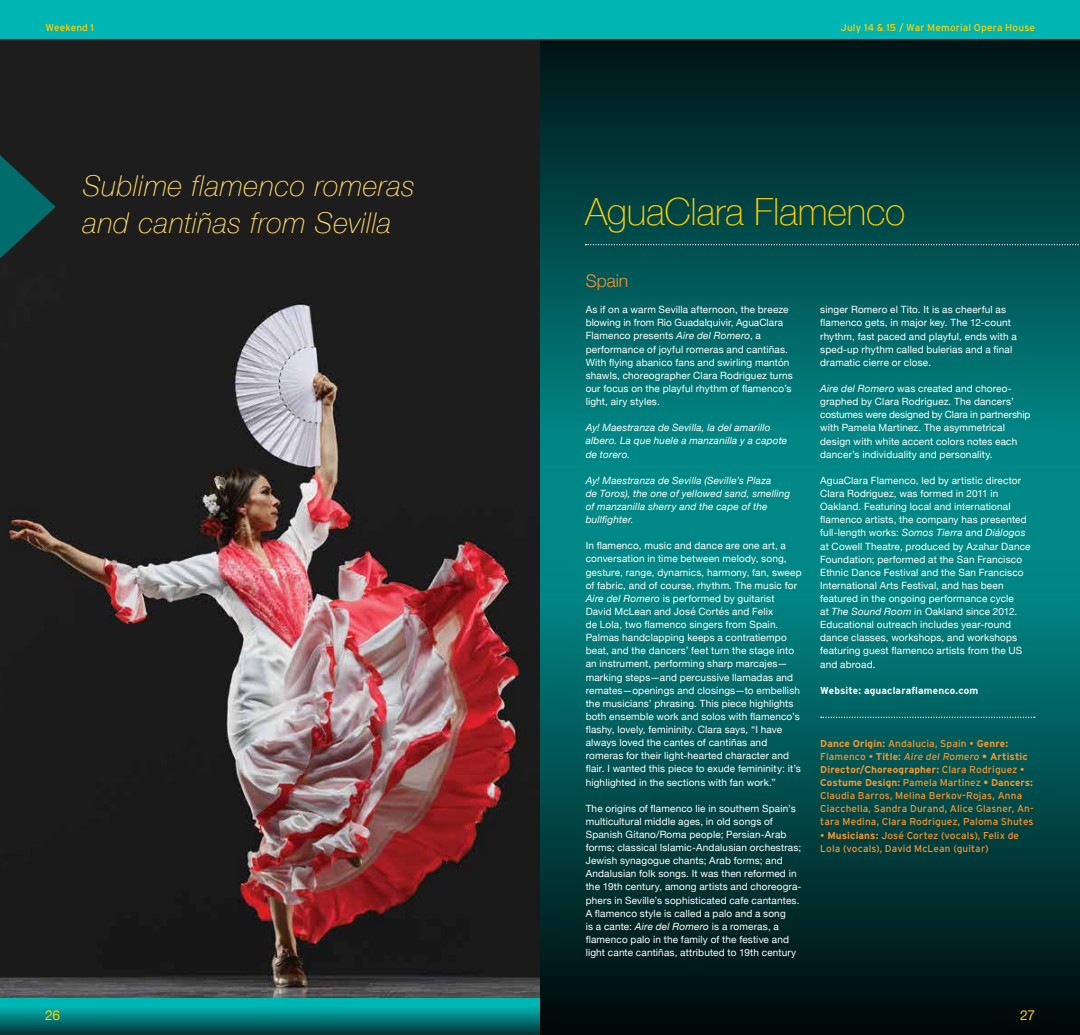
<style>
.page{position:relative;width:1080px;height:1035px;background:#fff}
.page>*{position:absolute;margin:0;border:0;box-sizing:border-box;transform-origin:0 0}
.t1{font:100 37.5px "Helvetica Neue";letter-spacing:-.005em;color:#ffcf01}
.t2{font:italic 100 28.75px/36.2px "Helvetica Neue";letter-spacing:.02em;color:#ffdb69}
.t3{font:300 17.5px "Helvetica Neue";color:#f7942d}
.t4{font:13.75px "Helvetica Neue";color:#ffcf01}
.t5{font:10px/13.1px "Helvetica Neue";letter-spacing:.015em;color:#fff}
.t6{font:10px/13.1px "Interstate";letter-spacing:.015em;color:#f7942d}
.t7{font:italic 10px/13.1px "Helvetica Neue";letter-spacing:.02em;color:#fff}
.t8{font:10px "Interstate";letter-spacing:.015em;color:#ffcf01}
.t9{font:700 10px "Interstate";letter-spacing:.015em;color:#fff}
.s1{font-style:italic}
.s2{font-weight:700}
</style>
<div class="page">
<img style="left:0;top:39px;width:540px;height:960px">
<svg style="left:540px;top:39px;width:540px;height:396px;background:#004c4b"></svg>
<svg style="left:540px;top:435px;width:540px;height:600px;background:#005656"></svg>
<div style="left:0;top:0;width:1080px;height:39px;background:#00b6b5"></div>
<svg style="left:821px;top:717px;width:214px;height:1px"></svg>
<svg style="left:586px;top:244px;width:494px;height:1px"></svg>
<div style="left:0;top:999px;width:540px;height:36px;background:#00b6b5"></div>
<svg style="left:0;top:1009px;width:540px;height:26px;background:#006d6c"></svg>
<hr style="left:0;top:144px;width:1px;height:125px;background:#006c6c">
<svg style="left:0;top:155px;width:56px;height:103px;background:#0e4444"></svg>
<p class="t8" style="left:45px;top:21px;width:50px">Weekend 1</p>
<p class="t8" style="left:841px;top:21px;width:196px">July 14 &amp; 15 / War Memorial Opera House</p>
<h2 class="t2" style="left:83px;top:167px;width:334px">Sublime flamenco romeras and cantiñas from Sevilla</h2>
<h3 class="t4" style="left:45px;top:1005px;width:17px">26</h3>
<h1 class="t1" style="left:585px;top:183px;width:322px">AguaClara Flamenco</h1>
<h3 class="t3" style="left:586px;top:267px;width:44px">Spain</h3>
<p class="t5" style="left:586px;top:304px;width:209px">As if on a warm Sevilla afternoon, the breeze blowing in from Rio Guadalquivir, AguaClara Flamenco presents <span class="s1">Aire del Romero</span>, a performance of joyful romeras and cantiñas.<br>With flying abanico fans and swirling mantón shawls, choreographer Clara Rodriguez turns our focus on the playful rhythm of flamenco’s light, airy styles.</p>
<p class="t7" style="left:586px;top:422px;width:203px">Ay! Maestranza de Sevilla, la del amarillo albero. La que huele a manzanilla y a capote de torero.</p>
<p class="t7" style="left:586px;top:474px;width:206px">Ay! Maestranza de Sevilla (Seville’s Plaza<br>de Toros), the one of yellowed sand, smelling of manzanilla sherry and the cape of the bullfighter.</p>
<p class="t5" style="left:586px;top:540px;width:217px">In flamenco, music and dance are one art, a conversation in time between melody, song, gesture, range, dynamics, harmony, fan, sweep of fabric, and of course, rhythm. The music for <span class="s1">Aire del Romero</span> is performed by guitarist David McLean and José Cortés and Felix<br>de Lola, two flamenco singers from Spain.<br>Palmas handclapping keeps a contratiempo beat, and the dancers’ feet turn the stage into an instrument, performing sharp marcajes— marking steps—and percussive llamadas and remates—openings and closings—to embellish the musicians’ phrasing. This piece highlights both ensemble work and solos with flamenco’s flashy, lovely, femininity. Clara says, “I have always loved the cantes of cantiñas and romeras for their light-hearted character and flair. I wanted this piece to exude femininity: it’s highlighted in the sections with fan work.”</p>
<p class="t5" style="left:586px;top:802px;width:217px">The origins of flamenco lie in southern Spain’s multicultural middle ages, in old songs of Spanish Gitano/Roma people; Persian-Arab forms; classical Islamic-Andalusian orchestras; Jewish synagogue chants; Arab forms; and Andalusian folk songs. It was then reformed in the 19th century, among artists and choreogra&shy;phers in Seville’s sophisticated cafe cantantes.<br>A flamenco style is called a palo and a song<br>is a cante: <span class="s1">Aire del Romero</span> is a romeras, a flamenco palo in the family of the festive and light cante cantiñas, attributed to 19th century</p>
<p class="t5" style="left:820px;top:304px;width:198px">singer Romero el Tito. It is as cheerful as flamenco gets, in major key. The 12-count rhythm, fast paced and playful, ends with a sped-up rhythm called bulerias and a final dramatic cierre or close.</p>
<p class="t5" style="left:820px;top:383px;width:212px"><span class="s1">Aire del Romero</span> was created and choreo&shy;graphed by Clara Rodriguez. The dancers’ costumes were designed by Clara in partnership with Pamela Martinez. The asymmetrical design with white accent colors notes each dancer’s individuality and personality.</p>
<p class="t5" style="left:820px;top:474px;width:212px">AguaClara Flamenco, led by artistic director Clara Rodriguez, was formed in 2011 in Oakland. Featuring local and international flamenco artists, the company has presented full-length works: <span class="s1">Somos Tierra</span> and <span class="s1">Diálogos </span>at Cowell Theatre, produced by Azahar Dance Foundation; performed at the San Francisco Ethnic Dance Festival and the San Francisco International Arts Festival, and has been featured in the ongoing performance cycle<br>at <span class="s1">The Sound Room</span> in Oakland since 2012.<br>Educational outreach includes year-round dance classes, workshops, and workshops featuring guest flamenco artists from the US and abroad.</p>
<p class="t9" style="left:820px;top:684px;width:160px">Website: aguaclaraflamenco.com</p>
<p class="t6" style="left:820px;top:736px;width:215px"><span class="s2">Dance Origin:</span> Andalucia, Spain • <span class="s2">Genre:<br></span>Flamenco • <span class="s2">Title:</span> <span class="s1">Aire del Romero</span> <span class="s2">• Artistic Director/Choreographer:</span> Clara Rodriguez • <span class="s2">Costume Design:</span> Pamela Martinez <span class="s2">• Dancers:<br></span>Claudia Barros, Melina Berkov-Rojas, Anna Ciacchella, Sandra Durand, Alice Glasner, An&shy;tara Medina, Clara Rodriguez, Paloma Shutes</p>
<p class="t6" style="left:820px;top:828px;width:200px">• <span class="s2">Musicians:</span> José Cortez (vocals), Felix de<br>Lola (vocals), David McLean (guitar)</p>
<h3 class="t4" style="left:1020px;top:1005px;width:16px">27</h3>
</div>
